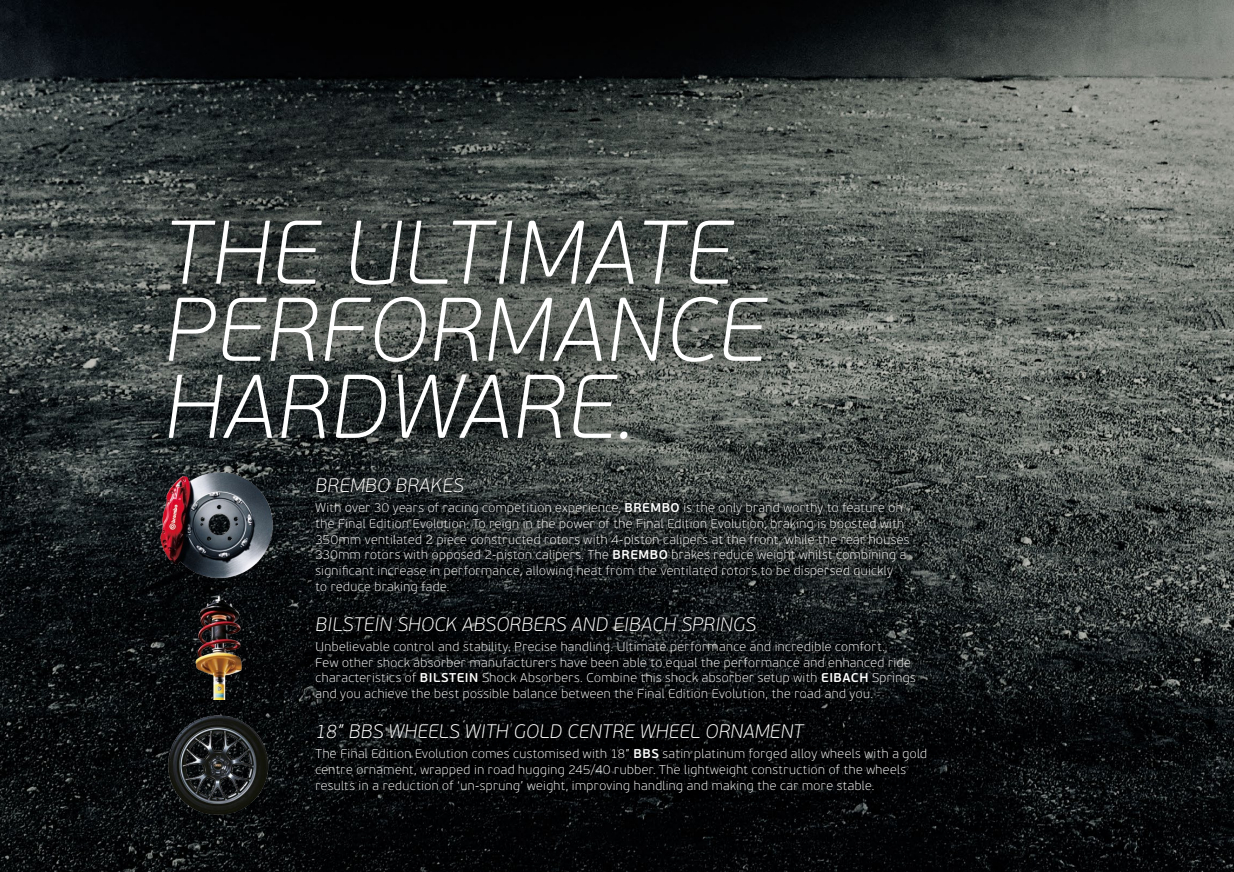
<style>
.page{position:relative;width:1234px;height:872px;background:#fff}
.page>*{position:absolute;margin:0;border:0;box-sizing:border-box;transform-origin:0 0}
.t1{font:italic 100 90px/77.1px "PF Beau Sans Pro";letter-spacing:.02em;color:#fff}
.t2{font:italic 100 19.5px "PF Beau Sans Pro";letter-spacing:.02em;color:#fff}
.t3{font:100 12.75px/15.8px "PF Beau Sans Pro";letter-spacing:.03em;color:#fff}
.s1{font-weight:600}
</style>
<div class="page">
<img style="left:0;top:0;width:1233px;height:872px">
<svg style="left:142px;top:192px;width:650px;height:274px"></svg>
<div style="left:304px;top:467px;width:633px;height:336px;background:#000;opacity:.6"></div>
<img style="left:152px;top:467px;width:130px;height:118px">
<img style="left:177px;top:589px;width:82px;height:110px">
<img style="left:166px;top:712px;width:103px;height:103px;border-radius:52px">
<h1 class="t1" style="left:164px;top:214px;width:602px">THE ULTIMATE<br>PERFORMANCE<br>HARDWARE.</h1>
<h2 class="t2" style="left:315px;top:474px;width:149px">BREMBO BRAKES</h2>
<p class="t3" style="left:315px;top:500px;width:595px">With over 30 years of racing competition experience, <span class="s1">BREMBO</span> is the only brand worthy to feature on the Final Edition Evolution. To reign in the power of the Final Edition Evolution, braking is boosted with 350mm ventilated 2 piece constructed rotors with 4-piston calipers at the front, while the rear houses 330mm rotors with opposed 2-piston calipers. The <span class="s1">BREMBO</span> brakes reduce weight whilst combining a significant increase in performance, allowing heat from the ventilated rotors to be dispersed quickly<br>to reduce braking fade.</p>
<h2 class="t2" style="left:315px;top:613px;width:441px">BILSTEIN SHOCK ABSORBERS AND EIBACH SPRINGS</h2>
<p class="t3" style="left:315px;top:638px;width:601px">Unbelievable control and stability. Precise handling. Ultimate performance and incredible comfort.<br>Few other shock absorber manufacturers have been able to equal the performance and enhanced ride characteristics of <span class="s1">BILSTEIN</span> Shock Absorbers. Combine this shock absorber setup with <span class="s1">EIBACH</span> Springs and you achieve the best possible balance between the Final Edition Evolution, the road and you.</p>
<h2 class="t2" style="left:315px;top:720px;width:489px">18” BBS WHEELS WITH GOLD CENTRE WHEEL ORNAMENT</h2>
<p class="t3" style="left:315px;top:746px;width:613px">The Final Edition Evolution comes customised with 18” <span class="s1">BBS</span> satin platinum forged alloy wheels with a gold centre ornament, wrapped in road hugging 245/40 rubber. The lightweight construction of the wheels results in a reduction of ‘un-sprung’ weight, improving handling and making the car more stable.</p>
</div>
